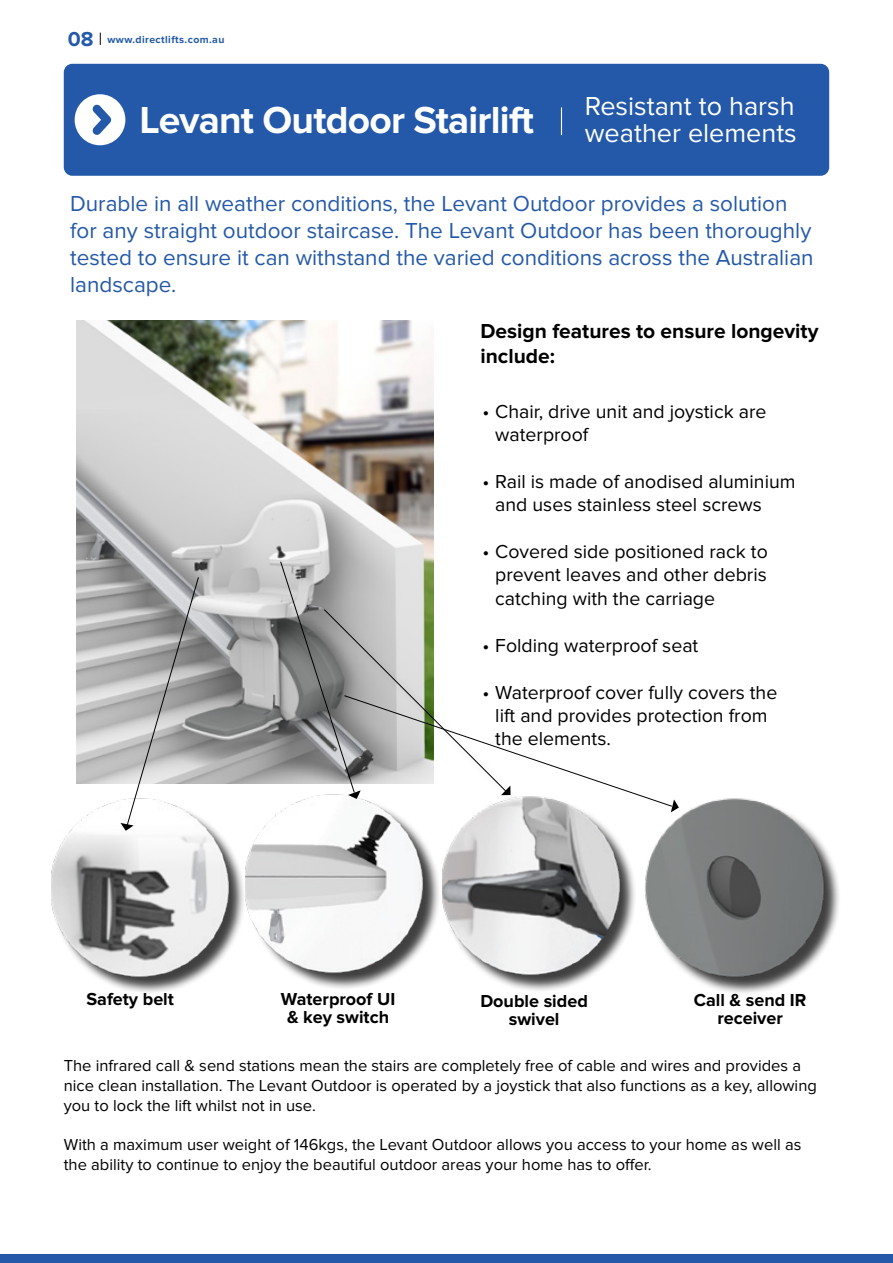
<style>
.page{position:relative;width:893px;height:1263px;background:#fff}
.page>*{position:absolute;margin:0;border:0;box-sizing:border-box;transform-origin:0 0}
.t1{font:700 39px "Proxima Nova";letter-spacing:-.02em;color:#fff}
.t2{font:27px/27px "Proxima Nova";color:#fff}
.t3{font:22.5px/27px "Proxima Nova";color:#2459a9}
.t4{font:700 21px/25.2px "Proxima Nova";color:#000}
.t5{font:19.5px/23.4px "Proxima Nova";color:#000}
.t6{font:700 18px/18px "Proxima Nova";color:#000;text-align:center}
.t7{font:16.5px/19.8px "Proxima Nova";color:#000}
.t8{font:700 10.5px "Proxima Nova";letter-spacing:.04em;color:#2459a9}
.s1{font-size:21px}
</style>
<div class="page">
<div style="left:64px;top:64px;width:765px;height:112px;background:#2459a9;border-radius:9px"></div>
<svg style="left:561px;top:107px;width:1px;height:28px"></svg>
<div style="left:75px;top:94px;width:50px;height:51px;background:#fff;border-radius:50%"></div>
<svg style="left:92px;top:104px;width:19px;height:31px"></svg>
<img style="left:76px;top:320px;width:357px;height:464px">
<div style="left:53px;top:800px;width:193px;height:195px;background:#000;opacity:.75"></div>
<img style="left:51px;top:800px;width:177px;height:182px">
<div style="left:248px;top:796px;width:192px;height:195px;background:#000;opacity:.75"></div>
<img style="left:246px;top:796px;width:177px;height:181px">
<div style="left:444px;top:798px;width:193px;height:195px;background:#000;opacity:.75"></div>
<img style="left:442px;top:812px;width:177px;height:167px">
<div style="left:647px;top:800px;width:194px;height:195px;background:#000;opacity:.75"></div>
<img style="left:645px;top:798px;width:184px;height:184px">
<svg style="left:280px;top:561px;width:399px;height:251px"></svg>
<svg style="left:120px;top:577px;width:79px;height:254px"></svg>
<svg style="left:100px;top:33px;width:1px;height:12px"></svg>
<div style="left:0;top:1254px;width:893px;height:9px;background:#2459a9"></div>
<p class="t8" style="left:68px;top:33px;width:158px"><span class="s1">08</span> www.directlifts.com.au</p>
<h1 class="t1" style="left:140px;top:97px;width:396px">Levant Outdoor Stairlift</h1>
<h2 class="t2" style="left:585px;top:92px;width:214px">Resistant to harsh weather elements</h2>
<p class="t3" style="left:70px;top:190px;width:745px">Durable in all weather conditions, the Levant Outdoor provides a solution for any straight outdoor staircase. The Levant Outdoor has been thoroughly tested to ensure it can withstand the varied conditions across the Australian landscape.</p>
<p class="t4" style="left:480px;top:319px;width:339px">Design features to ensure longevity include:</p>
<p class="t5" style="left:495px;top:400px;width:273px;text-indent:-13px">• Chair, drive unit and joystick are waterproof</p>
<p class="t5" style="left:495px;top:470px;width:302px;text-indent:-13px">• Rail is made of anodised aluminium and uses stainless steel screws</p>
<p class="t5" style="left:495px;top:540px;width:274px;text-align:justify;text-indent:-13px">• Covered side positioned rack to prevent leaves and other debris catching with the carriage</p>
<p class="t5" style="left:482px;top:634px;width:217px">• Folding waterproof seat</p>
<p class="t5" style="left:495px;top:681px;width:284px;text-indent:-13px">• Waterproof cover fully covers the lift and provides protection from the elements.</p>
<p class="t6" style="left:86px;top:990px;width:89px">Safety belt</p>
<p class="t6" style="left:281px;top:990px;width:116px">Waterproof UI &amp; key switch</p>
<p class="t6" style="left:480px;top:992px;width:109px">Double sided swivel</p>
<p class="t6" style="left:694px;top:991px;width:114px">Call &amp; send IR receiver</p>
<p class="t7" style="left:64px;top:1056px;width:755px">The infrared call &amp; send stations mean the stairs are completely free of cable and wires and provides a nice clean installation. The Levant Outdoor is operated by a joystick that also functions as a key, allowing you to lock the lift whilst not in use.</p>
<p class="t7" style="left:64px;top:1135px;width:739px">With a maximum user weight of 146kgs, the Levant Outdoor allows you access to your home as well as the ability to continue to enjoy the beautiful outdoor areas your home has to offer.</p>
</div>
